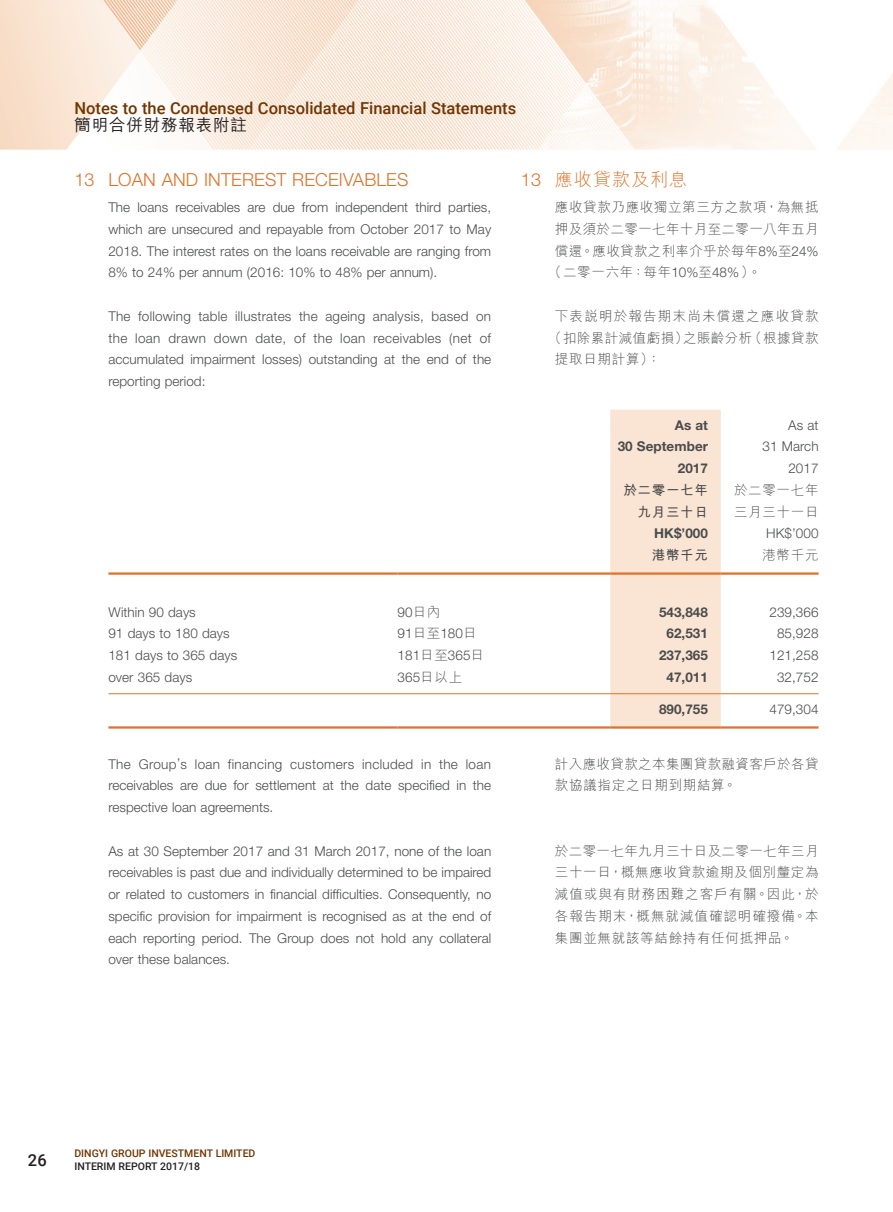
<style>
.page{position:relative;width:893px;height:1212px;background:#fff}
.page>*{position:absolute;margin:0;border:0;box-sizing:border-box;transform-origin:0 0}
.Heading_1{font:300 18px "Helvetica Neue LT Std";letter-spacing:.01em;color:#df722a}
.C_Heading_1{font:300 18px "M Hei HK";letter-spacing:.06em;color:#df722a}
.t1{font:500 16.5px "Roboto";color:#703503}
.t2{font:500 16.5px "M Hei HK";letter-spacing:.05em;color:#231f20}
.t3{font:500 16.5px "Roboto";color:#231f20}
.Body_Text{font:300 13.5px/21.8px "Helvetica Neue LT Std";letter-spacing:.005em;color:#4b4c4d;text-align:justify}
.C_Body_Text{font:300 13.5px/21.8px "M Hei HK";letter-spacing:.05em;color:#4b4c4d;text-align:justify}
.Body_Text-2{font:700 13.5px "Helvetica Neue LT Std";letter-spacing:.005em;color:#4b4c4d}
.C_Body_Text-2{font:300 13.5px/21.8px "M Hei HK";letter-spacing:.03em;color:#4b4c4d}
.C_Body_Text-3{font:300 13.5px "M Hei HK";letter-spacing:.025em;color:#4b4c4d}
.C_Body_Text-4{font:300 13.5px "M Hei HK";letter-spacing:.09em;color:#4b4c4d}
.Body_Text-3{font:300 13.5px "M Hei HK";letter-spacing:.055em;color:#4b4c4d}
.Body_Text-4{font:700 13.5px "M Hei HK";letter-spacing:.055em;color:#4b4c4d}
.t4{font:500 10.5px "Roboto";color:#703503}
.t5{font:500 10.5px "Roboto";color:#231f20}
.s1{font-family:"Helvetica Neue LT Std"}
.s2{font-family:"M Hei HK"}
</style>
<div class="page">
<img style="left:0;top:0;width:893px;height:695px">
<div style="left:610px;top:410px;width:111px;height:316px;background:#fae5d4"></div>
<hr style="left:108px;top:572px;width:290px;height:3px;background:#df722a">
<hr style="left:398px;top:572px;width:212px;height:3px;background:#df722a">
<hr style="left:610px;top:572px;width:111px;height:3px;background:#df722a">
<hr style="left:721px;top:572px;width:98px;height:3px;background:#df722a">
<hr style="left:108px;top:693px;width:290px;height:1px;background:#df722a">
<hr style="left:398px;top:693px;width:212px;height:1px;background:#df722a">
<hr style="left:610px;top:693px;width:111px;height:1px;background:#df722a">
<hr style="left:721px;top:693px;width:98px;height:1px;background:#df722a">
<hr style="left:108px;top:726px;width:290px;height:3px;background:#df722a">
<hr style="left:398px;top:726px;width:212px;height:3px;background:#df722a">
<hr style="left:610px;top:726px;width:111px;height:3px;background:#df722a">
<hr style="left:721px;top:726px;width:98px;height:3px;background:#df722a">
<p class="t1" style="left:74px;top:97px;width:443px">Notes to the Condensed Consolidated Financial Statements</p>
<p class="t2" style="left:74px;top:113px;width:174px">簡明合併財務報表附註</p>
<p class="Heading_1" style="left:74px;top:169px;width:336px">13 LOAN AND INTEREST RECEIVABLES</p>
<p class="Body_Text" style="left:108px;top:196px;width:384px">The loans receivables are due from independent third parties, which are unsecured and repayable from October 2017 to May 2018. The interest rates on the loans receivable are ranging from 8% to 24% per annum (2016: 10% to 48% per annum).</p>
<p class="Body_Text" style="left:108px;top:305px;width:384px">The following table illustrates the ageing analysis, based on the loan drawn down date, of the loan receivables (net of accumulated impairment losses) outstanding at the end of the reporting period:</p>
<p class="C_Heading_1" style="left:521px;top:170px;width:168px"><span class="s1">13</span> 應收貸款及利息</p>
<p class="C_Body_Text" style="left:555px;top:196px;width:265px">應收貸款乃應收獨立第三方之款項，為無抵</p>
<p class="C_Body_Text-2" style="left:555px;top:218px;width:265px">押及須於二零一七年十月至二零一八年五月</p>
<p class="C_Body_Text-3" style="left:555px;top:244px;width:265px">償還。應收貸款之利率介乎於每年<span class="s1">8%</span>至<span class="s1">24%</span></p>
<p class="C_Body_Text" style="left:548px;top:261px;width:215px">（二零一六年：每年<span class="s1">10%</span>至<span class="s1">48%</span>）。</p>
<p class="C_Body_Text-4" style="left:555px;top:309px;width:265px">下表說明於報告期末尚未償還之應收貸款</p>
<p class="C_Body_Text" style="left:548px;top:327px;width:272px">（扣除累計減值虧損）之賬齡分析（根據貸款</p>
<p class="C_Body_Text" style="left:555px;top:348px;width:107px">提取日期計算）：</p>
<p class="Body_Text-2" style="left:675px;top:416px;width:35px">As at</p>
<p class="Body_Text-2" style="left:618px;top:438px;width:92px">30 September</p>
<p class="Body_Text" style="left:788px;top:414px;width:32px">As at</p>
<p class="Body_Text" style="left:763px;top:435px;width:57px">31 March</p>
<p class="Body_Text-2" style="left:678px;top:460px;width:32px">2017</p>
<p class="Body_Text" style="left:788px;top:457px;width:32px">2017</p>
<p class="Body_Text-4" style="left:623px;top:480px;width:86px">於二零一七年</p>
<p class="Body_Text-3" style="left:734px;top:483px;width:86px">於二零一七年</p>
<p class="Body_Text-4" style="left:638px;top:502px;width:72px">九月三十日</p>
<p class="Body_Text-3" style="left:734px;top:505px;width:86px">三月三十一日</p>
<p class="Body_Text-2" style="left:654px;top:525px;width:55px">HK$’000</p>
<p class="Body_Text" style="left:766px;top:522px;width:54px">HK$’000</p>
<p class="Body_Text-4" style="left:652px;top:545px;width:58px">港幣千元</p>
<p class="Body_Text-3" style="left:762px;top:548px;width:58px">港幣千元</p>
<p class="Body_Text" style="left:108px;top:600px;width:89px">Within 90 days</p>
<p class="Body_Text" style="left:398px;top:600px;width:44px">90<span class="s2">日內</span></p>
<p class="Body_Text-2" style="left:659px;top:603px;width:51px">543,848</p>
<p class="Body_Text" style="left:769px;top:600px;width:51px">239,366</p>
<p class="Body_Text" style="left:108px;top:622px;width:123px">91 days to 180 days</p>
<p class="Body_Text" style="left:398px;top:622px;width:80px">91<span class="s2">日至</span>180<span class="s2">日</span></p>
<p class="Body_Text-2" style="left:666px;top:625px;width:43px">62,531</p>
<p class="Body_Text" style="left:777px;top:622px;width:43px">85,928</p>
<p class="Body_Text" style="left:108px;top:644px;width:130px">181 days to 365 days</p>
<p class="Body_Text" style="left:398px;top:644px;width:88px">181<span class="s2">日至</span>365<span class="s2">日</span></p>
<p class="Body_Text-2" style="left:659px;top:647px;width:51px">237,365</p>
<p class="Body_Text" style="left:769px;top:644px;width:51px">121,258</p>
<p class="Body_Text" style="left:108px;top:666px;width:85px">over 365 days</p>
<p class="Body_Text" style="left:398px;top:666px;width:66px">365<span class="s2">日以上</span></p>
<p class="Body_Text-2" style="left:666px;top:668px;width:43px">47,011</p>
<p class="Body_Text" style="left:777px;top:666px;width:43px">32,752</p>
<p class="Body_Text-2" style="left:659px;top:701px;width:51px">890,755</p>
<p class="Body_Text" style="left:769px;top:698px;width:51px">479,304</p>
<p class="Body_Text" style="left:108px;top:753px;width:384px">The Group’s loan financing customers included in the loan receivables are due for settlement at the date specified in the respective loan agreements.</p>
<p class="Body_Text" style="left:108px;top:840px;width:384px">As at 30 September 2017 and 31 March 2017, none of the loan receivables is past due and individually determined to be impaired or related to customers in financial difficulties. Consequently, no specific provision for impairment is recognised as at the end of each reporting period. The Group does not hold any collateral over these balances.</p>
<p class="C_Body_Text-2" style="left:555px;top:753px;width:265px">計入應收貸款之本集團貸款融資客戶於各貸款協議指定之日期到期結算。</p>
<p class="C_Body_Text" style="left:555px;top:840px;width:265px">於二零一七年九月三十日及二零一七年三月三十一日，概無應收貸款逾期及個別釐定為減值或與有財務困難之客戶有關。因此，於各報告期末，概無就減值確認明確撥備。本集團並無就該等結餘持有任何抵押品。</p>
<p class="t3" style="left:28px;top:1148px;width:20px">26</p>
<p class="t4" style="left:74px;top:1145px;width:183px">DINGYI GROUP INVESTMENT LIMITED</p>
<p class="t5" style="left:74px;top:1159px;width:127px">INTERIM REPORT 2017/18</p>
</div>
